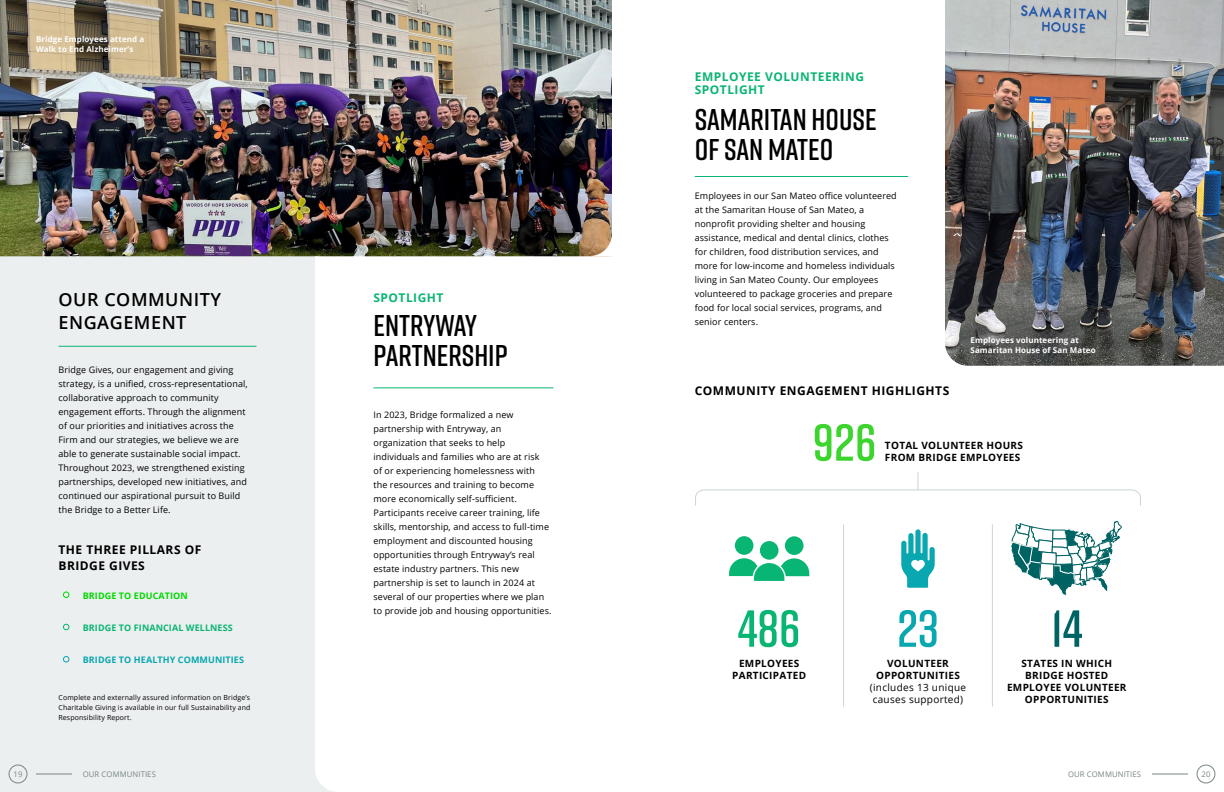
<style>
.page{position:relative;width:1224px;height:792px;background:#fff}
.page>*{position:absolute;margin:0;border:0;box-sizing:border-box;transform-origin:0 0}
.t1{font:600 52px "Rift";color:#3cd52e}
.t2{font:600 52px "Rift";color:#09b573}
.t3{font:600 52px "Rift";color:#09a7af}
.t4{font:600 52px "Rift";color:#006363}
.Spotlight_Header{font:600 30px/30px "Rift";color:#000}
.Subtitle_Style{font:600 18px/23px "Open Sans";letter-spacing:.03em;color:#000}
.Header_2{font:700 12px/16px "Open Sans";letter-spacing:.04em;color:#000}
.Header_2-2{font:700 12px/12.9px "Open Sans";letter-spacing:.04em;color:#0ab573}
.t5{font:700 10px/12px "Open Sans";letter-spacing:.03em;color:#000;text-align:center}
.t6{font:10px/12px "Open Sans";letter-spacing:.03em;color:#000;text-align:center}
.Header_2-3{font:9px/14px "Open Sans";letter-spacing:.01em;color:#000}
.Paragraph_Style{font:700 9px "Open Sans";letter-spacing:.01em;color:#09a7af}
.Paragraph_Style-2{font:700 9px "Open Sans";letter-spacing:.01em;color:#0ab573}
.Paragraph_Style-3{font:700 9px "Open Sans";letter-spacing:.01em;color:#00d900}
.Paragraph_Style-4{font:700 8px/10px "Open Sans";letter-spacing:.01em;color:#fff}
.Numbers___Callouts_2{font:7.8px "Open Sans";letter-spacing:.01em;color:#788586}
.Citations_and_small_text{font:7px/10px "Open Sans";letter-spacing:.015em;color:#000;text-align:justify}
.s1{font-weight:700}
</style>
<div class="page">
<img style="left:0;top:0;width:612px;height:256px">
<div style="left:0;top:256px;width:315px;height:536px;background:#eceff0"></div>
<hr style="left:695px;top:176px;width:213px;height:1px;background:#0ab573">
<svg style="left:695px;top:472px;width:446px;height:34px"></svg>
<hr style="left:843px;top:524px;width:1px;height:182px;background:#cdd4d6">
<hr style="left:992px;top:524px;width:1px;height:182px;background:#cdd4d6">
<svg style="left:901px;top:529px;width:34px;height:59px"></svg>
<div style="left:735px;top:536px;width:18px;height:19px;background:#09b573;border-radius:50%"></div>
<div style="left:760px;top:541px;width:19px;height:19px;background:#09b573;border-radius:50%"></div>
<div style="left:785px;top:536px;width:19px;height:19px;background:#09b573;border-radius:50%"></div>
<svg style="left:729px;top:558px;width:80px;height:23px"></svg>
<svg style="left:1010px;top:521px;width:112px;height:75px"></svg>
<hr style="left:374px;top:387px;width:180px;height:1px;background:#0ab573">
<img style="left:945px;top:0;width:279px;height:366px">
<hr style="left:58px;top:346px;width:198px;height:1px;background:#0ab573">
<svg style="left:588px;top:233px;width:24px;height:24px"></svg>
<svg style="left:63px;top:592px;width:6px;height:6px"></svg>
<svg style="left:63px;top:624px;width:6px;height:6px"></svg>
<svg style="left:63px;top:656px;width:6px;height:6px"></svg>
<div style="left:1197px;top:765px;width:18px;height:18px;border:1px solid #788586;border-radius:50%"></div>
<hr style="left:1152px;top:774px;width:36px;height:1px;background:#788586">
<div style="left:9px;top:765px;width:18px;height:18px;border:1px solid #788586;border-radius:50%"></div>
<hr style="left:36px;top:774px;width:36px;height:1px;background:#788586">
<p class="Paragraph_Style-4" style="left:36px;top:34px;width:110px">Bridge Employees attend a<br>Walk to End Alzheimer’s</p>
<p class="Subtitle_Style" style="left:58px;top:288px;width:164px">OUR COMMUNITY<br>ENGAGEMENT</p>
<p class="Header_2-3" style="left:58px;top:363px;width:191px">Bridge Gives, our engagement and giving strategy, is a unified, cross-representational, collaborative approach to community engagement efforts. Through the alignment of our priorities and initiatives across the Firm and our strategies, we believe we are able to generate sustainable social impact.<br>Throughout 2023, we strengthened existing partnerships, developed new initiatives, and continued our aspirational pursuit to Build the Bridge to a Better Life.</p>
<p class="Header_2" style="left:58px;top:542px;width:144px">THE THREE PILLARS OF<br>BRIDGE GIVES</p>
<p class="Paragraph_Style-3" style="left:83px;top:589px;width:106px">BRIDGE TO EDUCATION</p>
<p class="Paragraph_Style-2" style="left:83px;top:621px;width:151px">BRIDGE TO FINANCIAL WELLNESS</p>
<p class="Paragraph_Style" style="left:83px;top:653px;width:163px">BRIDGE TO HEALTHY COMMUNITIES</p>
<p class="Citations_and_small_text" style="left:58px;top:692px;width:194px">Complete and externally assured information on Bridge’s Charitable Giving is available in our full Sustainability and Responsibility Report.</p>
<p class="Header_2-2" style="left:374px;top:290px;width:72px">SPOTLIGHT</p>
<p class="Spotlight_Header" style="left:374px;top:310px;width:136px">ENTRYWAY<br>PARTNERSHIP</p>
<p class="Header_2-3" style="left:374px;top:407px;width:179px">In 2023, Bridge formalized a new partnership with Entryway, an organization that seeks to help individuals and families who are at risk<br>of or experiencing homelessness with<br>the resources and training to become more economically self-sufficient.<br>Participants receive career training, life skills, mentorship, and access to full-time employment and discounted housing opportunities through Entryway’s real estate industry partners. This new partnership is set to launch in 2024 at several of our properties where we plan to provide job and housing opportunities.</p>
<p class="Header_2-2" style="left:695px;top:70px;width:171px">EMPLOYEE VOLUNTEERING<br>SPOTLIGHT</p>
<p class="Spotlight_Header" style="left:695px;top:103px;width:183px">SAMARITAN HOUSE<br>OF SAN MATEO</p>
<p class="Header_2-3" style="left:695px;top:189px;width:203px">Employees in our San Mateo office volunteered at the Samaritan House of San Mateo, a nonprofit providing shelter and housing assistance, medical and dental clinics, clothes for children, food distribution services, and more for low-income and homeless individuals living in San Mateo County. Our employees volunteered to package groceries and prepare food for local social services, programs, and senior centers.</p>
<p class="Paragraph_Style-4" style="left:971px;top:335px;width:127px">Employees volunteering at<br>Samaritan House of San Mateo</p>
<p class="Header_2" style="left:695px;top:383px;width:256px">COMMUNITY ENGAGEMENT HIGHLIGHTS</p>
<p class="t1" style="left:812px;top:406px;width:66px">926</p>
<p class="t5" style="left:885px;top:439px;width:139px;text-align:left">TOTAL VOLUNTEER HOURS<br>FROM BRIDGE EMPLOYEES</p>
<p class="t2" style="left:738px;top:592px;width:64px">486</p>
<p class="t5" style="left:732px;top:657px;width:75px">EMPLOYEES<br>PARTICIPATED</p>
<p class="t3" style="left:897px;top:592px;width:43px">23</p>
<p class="t6" style="left:870px;top:657px;width:98px"><span class="s1">VOLUNTEER<br>OPPORTUNITIES </span>(includes 13 unique causes supported)</p>
<p class="t4" style="left:1051px;top:592px;width:33px">14</p>
<p class="t5" style="left:1007px;top:657px;width:121px">STATES IN WHICH<br>BRIDGE HOSTED<br>EMPLOYEE VOLUNTEER<br>OPPORTUNITIES</p>
<p class="Numbers___Callouts_2" style="left:13px;top:769px;width:11px">19</p>
<p class="Numbers___Callouts_2" style="left:83px;top:769px;width:75px">OUR COMMUNITIES</p>
<p class="Numbers___Callouts_2" style="left:1068px;top:769px;width:75px">OUR COMMUNITIES</p>
<p class="Numbers___Callouts_2" style="left:1201px;top:769px;width:11px">20</p>
</div>
